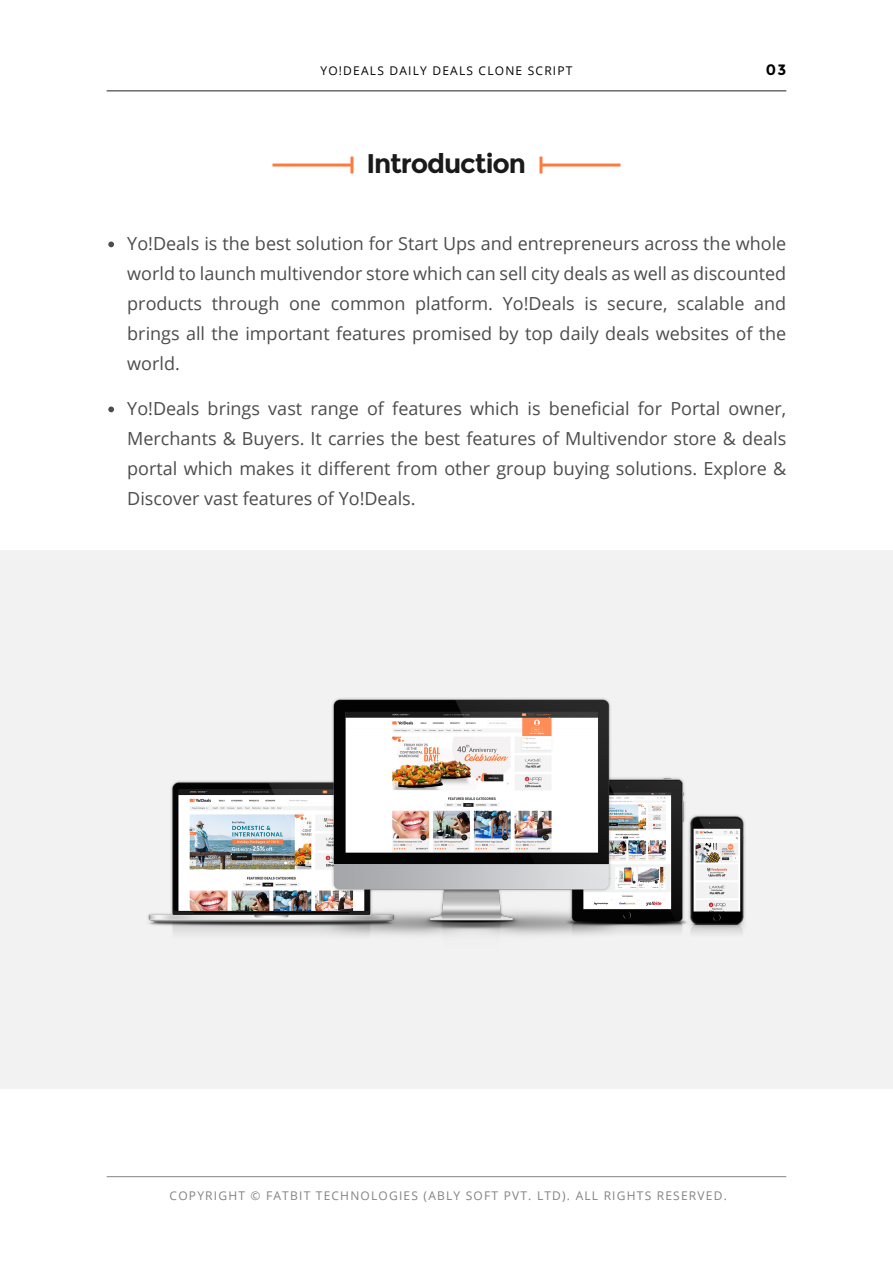
<style>
.page{position:relative;width:893px;height:1263px;background:#fff}
.page>*{position:absolute;margin:0;border:0;box-sizing:border-box;transform-origin:0 0}
.t1{font:700 27px "Montserrat";letter-spacing:-.04em;color:#1a1a1a}
.t2{font:18px/30px "Open Sans";color:#4c4c4c;text-align:justify}
.t3{font:700 15px "Montserrat";color:#000}
.t4{font:12px "Open Sans";letter-spacing:.1em;color:#808285}
.t5{font:12px "Open Sans";letter-spacing:.1em;color:#000}
</style>
<div class="page">
<div style="left:0;top:550px;width:893px;height:538px;background:#f2f2f2"></div>
<hr style="left:107px;top:90px;width:679px;height:1px;background:#231f20">
<hr style="left:107px;top:1176px;width:679px;height:1px;background:#808285">
<hr style="left:272px;top:164px;width:80px;height:3px;background:#ff7b3d">
<hr style="left:350px;top:157px;width:3px;height:16px;background:#ff7b3d">
<hr style="left:541px;top:164px;width:79px;height:3px;background:#ff7b3d">
<hr style="left:539px;top:157px;width:3px;height:16px;background:#ff7b3d">
<svg style="left:108px;top:241px;width:6px;height:6px"></svg>
<svg style="left:108px;top:406px;width:6px;height:6px"></svg>
<img style="left:93px;top:698px;width:709px;height:391px">
<p class="t5" style="left:320px;top:63px;width:254px">YO!DEALS DAILY DEALS CLONE SCRIPT</p>
<h1 class="t1" style="left:367px;top:148px;width:161px">Introduction</h1>
<p class="t3" style="left:766px;top:61px;width:22px">03</p>
<p class="t2" style="left:127px;top:228px;width:661px">Yo!Deals is the best solution for Start Ups and entrepreneurs across the whole world to launch multivendor store which can sell city deals as well as discounted products through one common platform. Yo!Deals is secure, scalable and brings all the important features promised by top daily deals websites of the world.</p>
<p class="t2" style="left:127px;top:393px;width:660px">Yo!Deals brings vast range of features which is beneficial for Portal owner, Merchants &amp; Buyers. It carries the best features of Multivendor store &amp; deals portal which makes it different from other group buying solutions. Explore &amp; Discover vast features of Yo!Deals.</p>
<p class="t4" style="left:170px;top:1187px;width:559px">COPYRIGHT © FATBIT TECHNOLOGIES (ABLY SOFT PVT. LTD). ALL RIGHTS RESERVED.</p>
</div>
